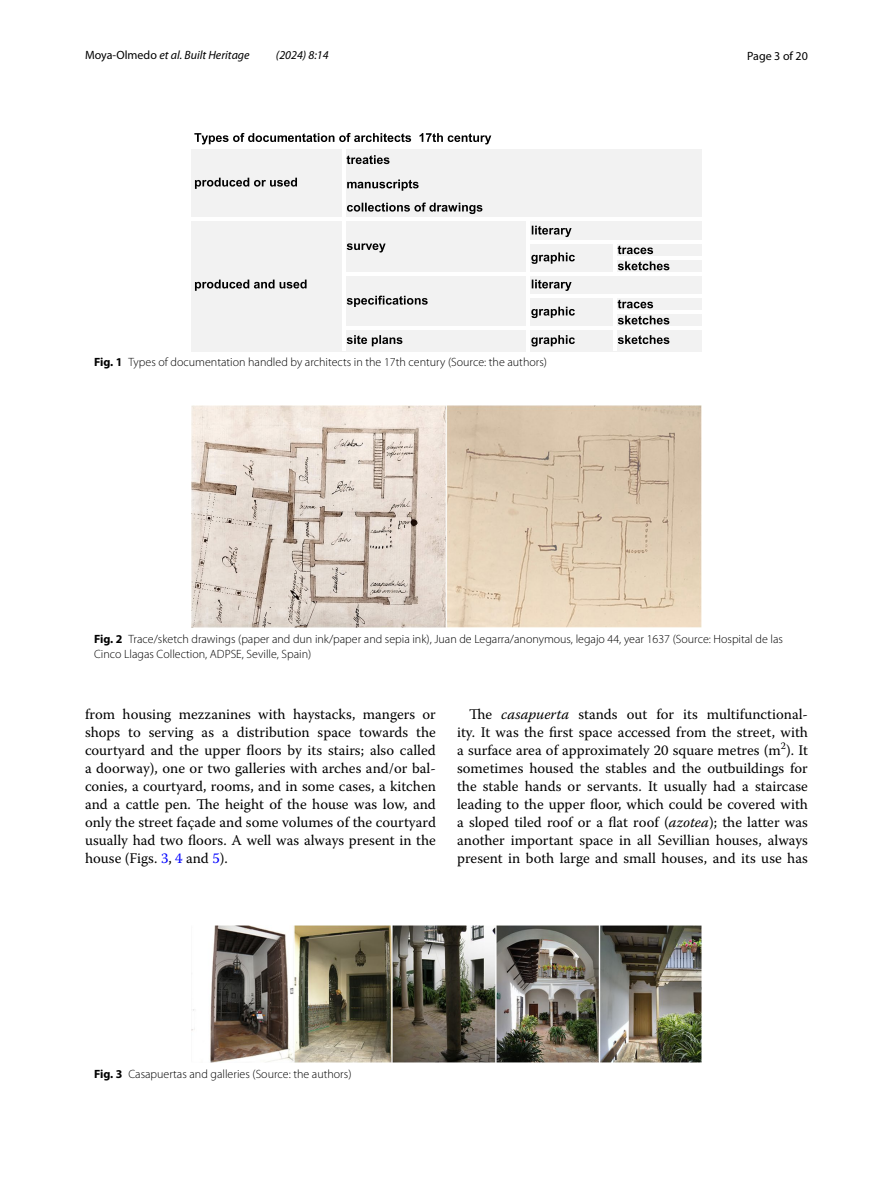
<style>
.page{position:relative;width:893px;height:1187px;background:#fff}
.page>*{position:absolute;margin:0;border:0;box-sizing:border-box;transform-origin:0 0}
.t1{font:14.7px/18px "Warnock Pro";color:#000;text-align:justify}
.t2{font:300 12px/15px "Myriad Pro";color:#000}
.t3{font:italic 12px "Myriad Pro";color:#000}
.t4{font:12px "Myriad Pro";color:#000}
.s1{font-style:normal}
.s2{font-weight:700}
.s3{color:#00f}
.s4{font-style:italic}
</style>
<div class="page">
<div style="left:191px;top:147px;width:511px;height:204px;background:#f2f2f2"></div>
<svg style="left:347px;top:155px;width:42px;height:9px"></svg>
<svg style="left:347px;top:179px;width:72px;height:12px"></svg>
<svg style="left:347px;top:202px;width:135px;height:12px"></svg>
<svg style="left:532px;top:226px;width:40px;height:11px"></svg>
<svg style="left:618px;top:245px;width:35px;height:9px"></svg>
<svg style="left:618px;top:261px;width:51px;height:9px"></svg>
<svg style="left:618px;top:299px;width:35px;height:9px"></svg>
<svg style="left:618px;top:315px;width:51px;height:9px"></svg>
<svg style="left:347px;top:335px;width:55px;height:11px"></svg>
<svg style="left:531px;top:335px;width:44px;height:11px"></svg>
<svg style="left:618px;top:335px;width:51px;height:9px"></svg>
<svg style="left:194px;top:133px;width:297px;height:11px"></svg>
<svg style="left:195px;top:178px;width:102px;height:11px"></svg>
<svg style="left:195px;top:279px;width:112px;height:12px"></svg>
<svg style="left:347px;top:243px;width:39px;height:9px"></svg>
<svg style="left:531px;top:252px;width:44px;height:12px"></svg>
<svg style="left:347px;top:295px;width:81px;height:12px"></svg>
<svg style="left:531px;top:307px;width:44px;height:11px"></svg>
<svg style="left:532px;top:279px;width:40px;height:12px"></svg>
<hr style="left:613px;top:243px;width:3px;height:32px;background:#fff">
<hr style="left:342px;top:148px;width:3px;height:203px;background:#fff">
<hr style="left:526px;top:220px;width:4px;height:131px;background:#fff">
<hr style="left:613px;top:297px;width:3px;height:54px;background:#fff">
<hr style="left:191px;top:145px;width:511px;height:3px;background:#fff">
<hr style="left:191px;top:217px;width:511px;height:3px;background:#fff">
<hr style="left:530px;top:240px;width:172px;height:3px;background:#fff">
<hr style="left:616px;top:256px;width:86px;height:3px;background:#fff">
<hr style="left:345px;top:272px;width:357px;height:3px;background:#fff">
<hr style="left:530px;top:294px;width:172px;height:3px;background:#fff">
<hr style="left:616px;top:310px;width:86px;height:3px;background:#fff">
<hr style="left:345px;top:326px;width:357px;height:3px;background:#fff">
<img style="left:191px;top:405px;width:511px;height:222px">
<img style="left:191px;top:925px;width:511px;height:137px">
<p class="t3" style="left:85px;top:48px;width:166px"><span class="s1">Moya‑Olmedo</span> et al. Built Heritage</p>
<p class="t3" style="left:276px;top:48px;width:54px">(2024) 8:14</p>
<p class="t4" style="left:747px;top:48px;width:62px">Page 3 of 20</p>
<p class="t2" style="left:94px;top:355px;width:454px"><span class="s2">Fig. 1</span> Types of documentation handled by architects in the 17th century (Source: the authors)</p>
<p class="t2" style="left:94px;top:631px;width:690px"><span class="s2">Fig. 2</span> Trace/sketch drawings (paper and dun ink/paper and sepia ink), Juan de Legarra/anonymous, legajo 44, year 1637 (Source: Hospital de las<br>Cinco Llagas Collection, ADPSE, Seville, Spain)</p>
<p class="t1" style="left:85px;top:704px;width:352px">from housing mezzanines with haystacks, mangers or shops to serving as a distribution space towards the courtyard and the upper floors by its stairs; also called a doorway), one or two galleries with arches and/or bal&shy;conies, a courtyard, rooms, and in some cases, a kitchen and a cattle pen. The height of the house was low, and only the street façade and some volumes of the courtyard usually had two floors. A well was always present in the house (Figs. <span class="s3">3</span>, <span class="s3">4</span> and <span class="s3">5</span>).</p>
<p class="t1" style="left:457px;top:704px;width:352px;text-indent:12px">The <span class="s4">casapuerta</span> stands out for its multifunctional&shy;ity. It was the first space accessed from the street, with a surface area of approximately 20 square metres (m<sup>2</sup>). It sometimes housed the stables and the outbuildings for the stable hands or servants. It usually had a staircase leading to the upper floor, which could be covered with a sloped tiled roof or a flat roof (<span class="s4">azotea</span>); the latter was another important space in all Sevillian houses, always present in both large and small houses, and its use has</p>
<p class="t2" style="left:94px;top:1066px;width:259px"><span class="s2">Fig. 3</span> Casapuertas and galleries (Source: the authors)</p>
</div>
